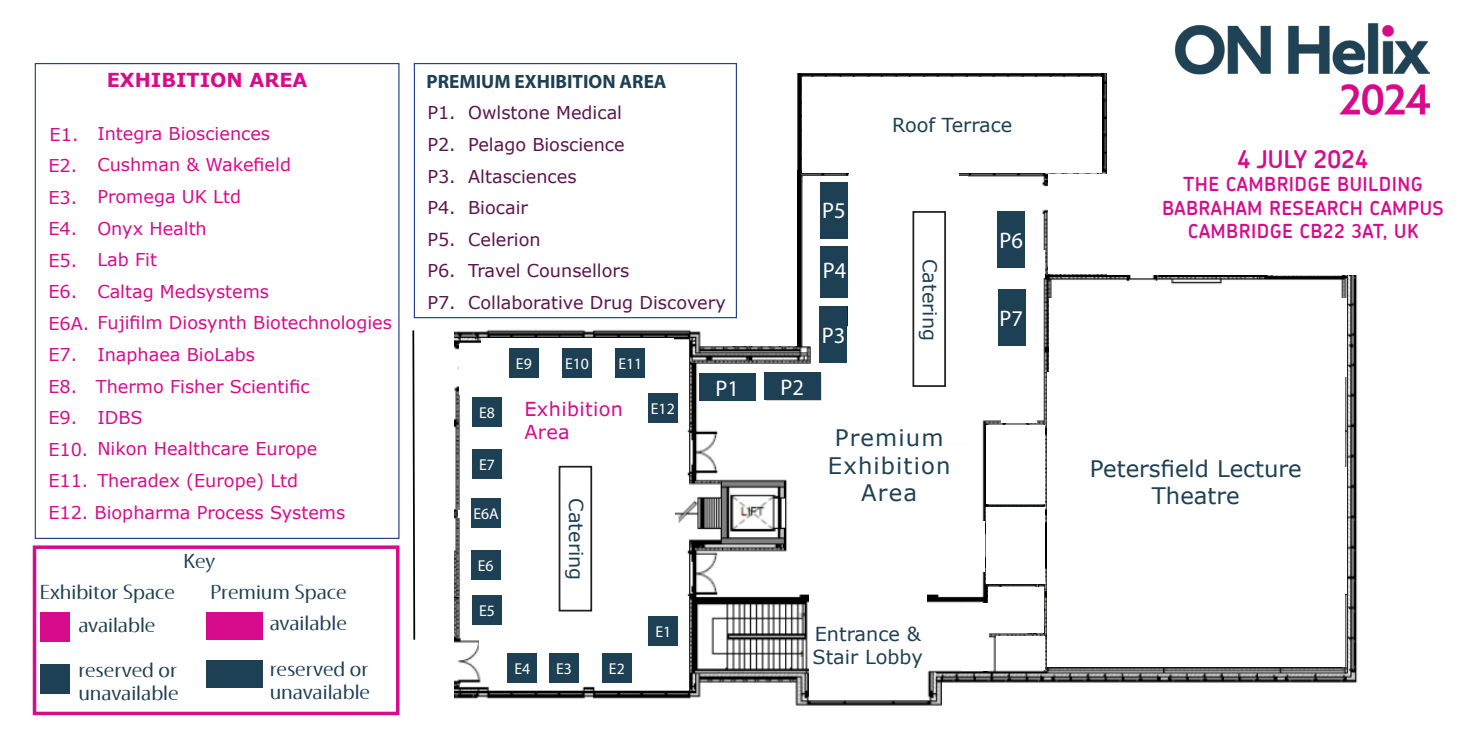
<style>
.page{position:relative;width:1474px;height:745px;background:#fff}
.page>*{position:absolute;margin:0;border:0;box-sizing:border-box;transform-origin:0 0}
.t1{font:600 24.5px "Chevin";color:#d70c8c}
.t2{font:22.75px/27.3px "Verdana";color:#1d4054;text-align:center}
.t3{font:22.75px/27.3px "Verdana";letter-spacing:.05em;color:#1d4054;text-align:center}
.t4{font:22.57px "Myriad Pro";color:#fff}
.t5{font:21px "Myriad 400 wt 600 wd";color:#1d4054}
.t6{font:600 19.25px "Chevin";letter-spacing:.02em;color:#d70c8c}
.t7{font:19.25px "Verdana";color:#1d4054}
.t8{font:700 19.25px "Myriad Pro";color:#1d4054}
.t9{font:700 19.25px "Verdana";color:#d70c8c}
.t10{font:19.25px/23.1px "Verdana Pro";letter-spacing:.02em;color:#d70c8c}
.t11{font:17.68px "Verdana";color:#d70c8c}
.t12{font:17.68px "Verdana";color:#5c144e}
.t13{font:15.75px "Myriad Pro";color:#fff}
</style>
<div class="page">
<img style="left:454px;top:74px;width:976px;height:632px">
<div style="left:819px;top:271px;width:29px;height:55px;border:2px solid #231f20"></div>
<div style="left:766px;top:372px;width:55px;height:28px;border:2px solid #231f20"></div>
<div style="left:480px;top:338px;width:193px;height:159px;background:#fff"></div>
<div style="left:856px;top:176px;width:111px;height:159px;background:#fff"></div>
<div style="left:1048px;top:297px;width:298px;height:79px;background:#fff"></div>
<div style="left:1107px;top:58px;width:309px;height:216px;background:#fff"></div>
<div style="left:730px;top:66px;width:66px;height:279px;background:#fff"></div>
<div style="left:809px;top:590px;width:117px;height:109px;background:#fff"></div>
<div style="left:763px;top:372px;width:57px;height:28px;background:#1d4054"></div>
<div style="left:937px;top:444px;width:35px;height:69px;background:#fff"></div>
<div style="left:479px;top:530px;width:193px;height:136px;background:#fff"></div>
<div style="left:802px;top:77px;width:299px;height:95px;background:#fff"></div>
<div style="left:849px;top:164px;width:109px;height:20px;background:#fff"></div>
<div style="left:1048px;top:174px;width:84px;height:100px;background:#fff"></div>
<div style="left:1047px;top:372px;width:298px;height:109px;background:#fff"></div>
<div style="left:1047px;top:570px;width:298px;height:96px;background:#fff"></div>
<div style="left:957px;top:521px;width:28px;height:50px;background:#fff"></div>
<div style="left:961px;top:602px;width:28px;height:68px;background:#fff"></div>
<div style="left:986px;top:425px;width:58px;height:79px;background:#fff"></div>
<div style="left:1001px;top:394px;width:36px;height:28px;background:#fff"></div>
<div style="left:1031px;top:250px;width:14px;height:27px;background:#fff"></div>
<div style="left:982px;top:245px;width:24px;height:147px;background:#fff"></div>
<div style="left:986px;top:507px;width:58px;height:76px;background:#fff"></div>
<div style="left:988px;top:586px;width:55px;height:46px;background:#fff"></div>
<div style="left:996px;top:636px;width:48px;height:34px;background:#fff"></div>
<div style="left:803px;top:176px;width:17px;height:126px;background:#fff"></div>
<div style="left:848px;top:230px;width:17px;height:126px;background:#fff"></div>
<div style="left:1047px;top:450px;width:17px;height:126px;background:#fff"></div>
<div style="left:1329px;top:466px;width:17px;height:127px;background:#fff"></div>
<div style="left:820px;top:241px;width:28px;height:57px;background:#1d4054"></div>
<div style="left:818px;top:176px;width:35px;height:70px;background:#fff"></div>
<div style="left:820px;top:181px;width:28px;height:57px;background:#1d4054"></div>
<div style="left:819px;top:306px;width:28px;height:56px;background:#1d4054"></div>
<div style="left:818px;top:298px;width:30px;height:8px;background:#fff"></div>
<div style="left:458px;top:509px;width:216px;height:8px;background:#fff"></div>
<div style="left:562px;top:348px;width:30px;height:29px;background:#1d4054"></div>
<div style="left:509px;top:348px;width:29px;height:29px;background:#1d4054"></div>
<div style="left:549px;top:653px;width:30px;height:29px;background:#1d4054"></div>
<div style="left:602px;top:653px;width:30px;height:29px;background:#1d4054"></div>
<div style="left:615px;top:348px;width:30px;height:29px;background:#1d4054"></div>
<div style="left:698px;top:373px;width:57px;height:28px;background:#1d4054"></div>
<div style="left:648px;top:615px;width:30px;height:30px;background:#1d4054"></div>
<div style="left:472px;top:594px;width:30px;height:30px;background:#1d4054"></div>
<div style="left:507px;top:653px;width:30px;height:29px;background:#1d4054"></div>
<div style="left:471px;top:549px;width:29px;height:30px;background:#1d4054"></div>
<div style="left:472px;top:448px;width:30px;height:30px;background:#1d4054"></div>
<div style="left:472px;top:397px;width:30px;height:30px;background:#1d4054"></div>
<div style="left:1076px;top:428px;width:259px;height:194px;background:#fff"></div>
<div style="left:459px;top:344px;width:28px;height:50px;background:#fff"></div>
<div style="left:648px;top:392px;width:29px;height:30px;background:#1d4054"></div>
<div style="left:912px;top:211px;width:34px;height:175px;border:2px solid #231f20"></div>
<div style="left:1000px;top:230px;width:38px;height:164px;background:#fff"></div>
<div style="left:997px;top:211px;width:28px;height:57px;background:#1d4054"></div>
<div style="left:997px;top:288px;width:28px;height:57px;background:#1d4054"></div>
<img style="left:1175px;top:24px;width:253px;height:90px">
<div style="left:414px;top:63px;width:323px;height:255px;border:1px solid #253f8e"></div>
<div style="left:558px;top:465px;width:34px;height:146px;border:2px solid #231f20"></div>
<svg style="left:412px;top:330px;width:4px;height:310px"></svg>
<div style="left:40px;top:611px;width:29px;height:30px;background:#d70c8c"></div>
<div style="left:40px;top:664px;width:29px;height:29px;background:#1d4054"></div>
<div style="left:206px;top:611px;width:57px;height:28px;background:#d70c8c"></div>
<div style="left:206px;top:659px;width:57px;height:28px;background:#1d4054"></div>
<div style="left:33px;top:545px;width:366px;height:169px;border:4px solid #d70c8c"></div>
<div style="left:471px;top:497px;width:30px;height:30px;background:#1d4054"></div>
<p class="t9" style="left:107px;top:66px;width:202px">EXHIBITION AREA</p>
<p class="t11" style="left:97px;top:121px;width:174px">Integra Biosciences</p>
<p class="t11" style="left:97px;top:153px;width:195px">Cushman &amp; Wakefield</p>
<p class="t11" style="left:97px;top:184px;width:145px">Promega UK Ltd</p>
<p class="t11" style="left:97px;top:216px;width:111px">Onyx Health</p>
<p class="t11" style="left:97px;top:247px;width:61px">Lab Fit</p>
<p class="t11" style="left:97px;top:279px;width:173px">Caltag Medsystems</p>
<p class="t11" style="left:97px;top:310px;width:296px">Fujifilm Diosynth Biotechnologies</p>
<p class="t11" style="left:97px;top:342px;width:159px">Inaphaea BioLabs</p>
<p class="t11" style="left:50px;top:122px;width:30px">E1.</p>
<p class="t11" style="left:48px;top:153px;width:30px">E2.</p>
<p class="t11" style="left:48px;top:185px;width:30px">E3.</p>
<p class="t11" style="left:48px;top:216px;width:30px">E4.</p>
<p class="t11" style="left:48px;top:248px;width:30px">E5.</p>
<p class="t11" style="left:48px;top:279px;width:30px">E6.</p>
<p class="t11" style="left:48px;top:311px;width:42px">E6A.</p>
<p class="t11" style="left:48px;top:342px;width:30px">E7.</p>
<p class="t11" style="left:48px;top:374px;width:263px">E8. Thermo Fisher Scientific</p>
<p class="t11" style="left:48px;top:405px;width:30px">E9.</p>
<p class="t11" style="left:48px;top:437px;width:42px">E10.</p>
<p class="t11" style="left:48px;top:468px;width:42px">E11.</p>
<p class="t11" style="left:48px;top:500px;width:298px">E12. Biopharma Process Systems</p>
<p class="t11" style="left:97px;top:405px;width:47px">IDBS</p>
<p class="t11" style="left:97px;top:436px;width:222px">Nikon Healthcare Europe</p>
<p class="t11" style="left:97px;top:468px;width:202px">Theradex (Europe) Ltd</p>
<p class="t5" style="left:184px;top:550px;width:33px">Key</p>
<p class="t5" style="left:210px;top:581px;width:138px">Premium Space</p>
<p class="t5" style="left:270px;top:612px;width:79px">available</p>
<p class="t5" style="left:270px;top:658px;width:100px">reserved or</p>
<p class="t5" style="left:270px;top:681px;width:102px">unavailable</p>
<p class="t5" style="left:40px;top:581px;width:137px">Exhibitor Space</p>
<p class="t5" style="left:78px;top:614px;width:79px">available</p>
<p class="t5" style="left:78px;top:659px;width:100px">reserved or</p>
<p class="t5" style="left:78px;top:682px;width:102px">unavailable</p>
<p class="t8" style="left:426px;top:69px;width:241px">PREMIUM EXHIBITION AREA</p>
<p class="t12" style="left:427px;top:101px;width:196px">P1. Owlstone Medical</p>
<p class="t12" style="left:427px;top:132px;width:199px">P2. Pelago Bioscience</p>
<p class="t12" style="left:427px;top:164px;width:151px">P3. Altasciences</p>
<p class="t12" style="left:427px;top:195px;width:102px">P4. Biocair</p>
<p class="t12" style="left:427px;top:227px;width:115px">P5. Celerion</p>
<p class="t12" style="left:427px;top:258px;width:203px">P6. Travel Counsellors</p>
<p class="t12" style="left:427px;top:290px;width:300px">P7. Collaborative Drug Discovery</p>
<p class="t13" style="left:479px;top:403px;width:17px">E8</p>
<p class="t13" style="left:479px;top:454px;width:17px">E7</p>
<p class="t13" style="left:473px;top:503px;width:27px">E6A</p>
<p class="t13" style="left:478px;top:555px;width:17px">E6</p>
<p class="t13" style="left:479px;top:600px;width:17px">E5</p>
<p class="t13" style="left:516px;top:353px;width:17px">E9</p>
<p class="t13" style="left:565px;top:353px;width:25px">E10</p>
<p class="t13" style="left:618px;top:353px;width:25px">E11</p>
<p class="t10" style="left:524px;top:397px;width:100px">Exhibition<br>Area</p>
<p class="t13" style="left:651px;top:398px;width:25px">E12</p>
<p class="t7" style="left:589px;top:498px;width:83px;rotate:90deg">Catering</p>
<p class="t13" style="left:514px;top:658px;width:17px">E4</p>
<p class="t13" style="left:556px;top:658px;width:17px">E3</p>
<p class="t13" style="left:609px;top:658px;width:17px">E2</p>
<p class="t13" style="left:655px;top:621px;width:17px">E1</p>
<p class="t4" style="left:715px;top:374px;width:25px">P1</p>
<p class="t7" style="left:892px;top:112px;width:122px">Roof Terrace</p>
<p class="t4" style="left:780px;top:373px;width:25px">P2</p>
<p class="t4" style="left:822px;top:197px;width:25px">P5</p>
<p class="t4" style="left:822px;top:256px;width:25px">P4</p>
<p class="t4" style="left:821px;top:321px;width:25px">P3</p>
<p class="t7" style="left:943px;top:259px;width:83px;rotate:90deg">Catering</p>
<p class="t3" style="left:828px;top:424px;width:124px">Premium<br>Exhibition</p>
<p class="t2" style="left:861px;top:478px;width:57px">Area</p>
<p class="t4" style="left:999px;top:226px;width:25px">P6</p>
<p class="t4" style="left:999px;top:304px;width:25px">P7</p>
<p class="t7" style="left:814px;top:620px;width:107px">Entrance &amp;</p>
<p class="t7" style="left:812px;top:643px;width:112px">Stair Lobby</p>
<p class="t1" style="left:1237px;top:143px;width:133px">4 JULY 2024</p>
<p class="t6" style="left:1183px;top:172px;width:241px">THE CAMBRIDGE BUILDING</p>
<p class="t6" style="left:1162px;top:195px;width:283px">BABRAHAM RESEARCH CAMPUS</p>
<p class="t6" style="left:1187px;top:218px;width:232px">CAMBRIDGE CB22 3AT, UK</p>
<p class="t2" style="left:1089px;top:454px;width:213px">Petersfield Lecture<br>Theatre</p>
</div>
